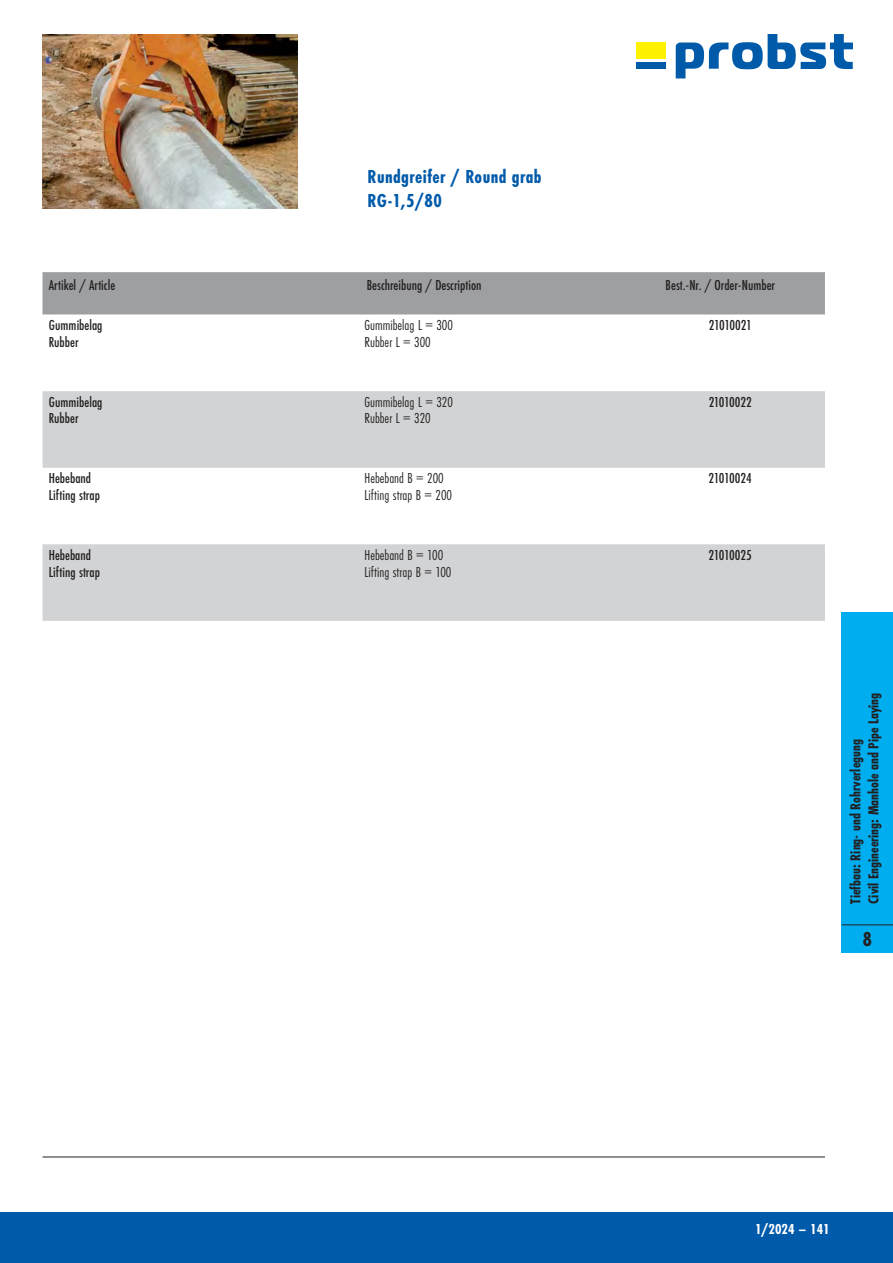
<style>
.page{position:relative;width:893px;height:1263px;background:#fff}
.page>*{position:absolute;margin:0;border:0;box-sizing:border-box;transform-origin:0 0}
.t1{font:700 21px "Futura PT Cond";color:#231f20}
.t2{font:700 19.5px/24px "Futura PT Cond";letter-spacing:.02em;color:#005aaa}
.t3{font:500 15px/16.5px "Futura PT Cond";color:#231f20}
.t4{font:15px/16.5px "Futura PT Cond";color:#231f20}
.t5{font:700 15px/18px "Futura PT Cond";color:#231f20}
.t6{font:500 15px "Futura PT Cond";letter-spacing:-.03em;color:#231f20}
.t7{font:700 15px "Futura PT Cond";color:#fff}
</style>
<div class="page">
<div style="left:0;top:1212px;width:893px;height:51px;background:#005aaa"></div>
<div style="left:842px;top:612px;width:51px;height:340px;background:#00aeef"></div>
<hr style="left:842px;top:924px;width:51px;height:1px;background:#231f20">
<div style="left:636px;top:42px;width:30px;height:17px;background:#fff200"></div>
<svg style="left:676px;top:34px;width:177px;height:44px"></svg>
<div style="left:636px;top:62px;width:30px;height:7px;background:#005aaa"></div>
<img style="left:43px;top:34px;width:255px;height:174px">
<div style="left:43px;top:272px;width:782px;height:43px;background:#9d9fa1"></div>
<svg style="left:43px;top:391px;width:782px;height:230px;fill:#d1d3d4"></svg>
<hr style="left:43px;top:1157px;width:782px;height:1px;background:#231f20">
<h2 class="t2" style="left:367px;top:165px;width:176px">Rundgreifer / Round grab<br>RG-1,5/80</h2>
<p class="t3" style="left:49px;top:277px;width:68px">Artikel / Article</p>
<p class="t3" style="left:367px;top:277px;width:116px">Beschreibung / Description</p>
<p class="t3" style="left:49px;top:318px;width:55px">Gummibelag<br>Rubber</p>
<p class="t4" style="left:365px;top:318px;width:90px">Gummibelag L = 300<br>Rubber L = 300</p>
<p class="t6" style="left:709px;top:318px;width:44px">21010021</p>
<p class="t3" style="left:666px;top:277px;width:111px">Best.-Nr. / Order-Number</p>
<p class="t3" style="left:49px;top:394px;width:55px">Gummibelag<br>Rubber</p>
<p class="t4" style="left:365px;top:394px;width:90px">Gummibelag L = 320<br>Rubber L = 320</p>
<p class="t6" style="left:709px;top:394px;width:45px">21010022</p>
<p class="t3" style="left:49px;top:471px;width:53px">Hebeband<br>Lifting strap</p>
<p class="t4" style="left:365px;top:471px;width:89px">Hebeband B = 200<br>Lifting strap B = 200</p>
<p class="t6" style="left:709px;top:471px;width:45px">21010024</p>
<p class="t3" style="left:49px;top:547px;width:53px">Hebeband<br>Lifting strap</p>
<p class="t4" style="left:365px;top:547px;width:88px">Hebeband B = 100<br>Lifting strap B = 100</p>
<p class="t6" style="left:709px;top:547px;width:45px">21010025</p>
<p class="t5" style="left:847px;top:904px;width:212px;rotate:-90deg">Tiefbau: Ring- und Rohrverlegung<br>Civil Engineering: Manhole and Pipe Laying</p>
<h1 class="t1" style="left:863px;top:929px;width:11px">8</h1>
<p class="t7" style="left:755px;top:1221px;width:76px">1/2024 – 141</p>
</div>
